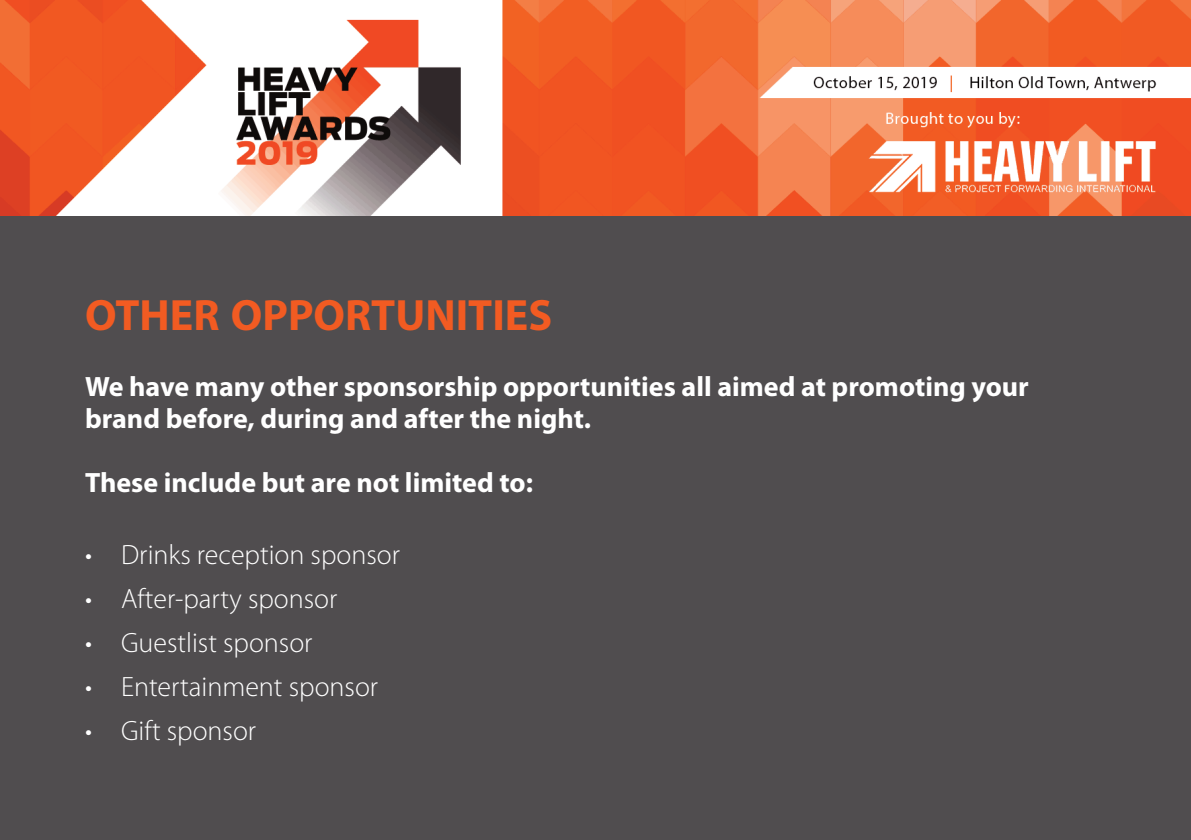
<style>
.page{position:relative;width:1191px;height:840px;background:#fff}
.page>*{position:absolute;margin:0;border:0;box-sizing:border-box;transform-origin:0 0}
.t1{font:700 44px "Myriad Pro";color:#f25b22}
.t2{font:700 28px/32px "Myriad Pro";color:#fff}
.t3{font:300 28px "Myriad Pro";color:#fff}
</style>
<div class="page">
<div style="left:0;top:0;width:1191px;height:839px;background:#504d4f"></div>
<img style="left:0;top:0;width:1191px;height:216px">
<h1 class="t1" style="left:85px;top:298px;width:469px">OTHER OPPORTUNITIES</h1>
<p class="t2" style="left:85px;top:372px;width:945px">We have many other sponsorship opportunities all aimed at promoting your brand before, during and after the night.</p>
<p class="t2" style="left:85px;top:468px;width:449px">These include but are not limited to:</p>
<p class="t3" style="left:85px;top:544px;width:316px">• Drinks reception sponsor</p>
<p class="t3" style="left:85px;top:588px;width:254px">• After-party sponsor</p>
<p class="t3" style="left:85px;top:632px;width:229px">• Guestlist sponsor</p>
<p class="t3" style="left:85px;top:676px;width:295px">• Entertainment sponsor</p>
<p class="t3" style="left:85px;top:720px;width:173px">• Gift sponsor</p>
</div>
